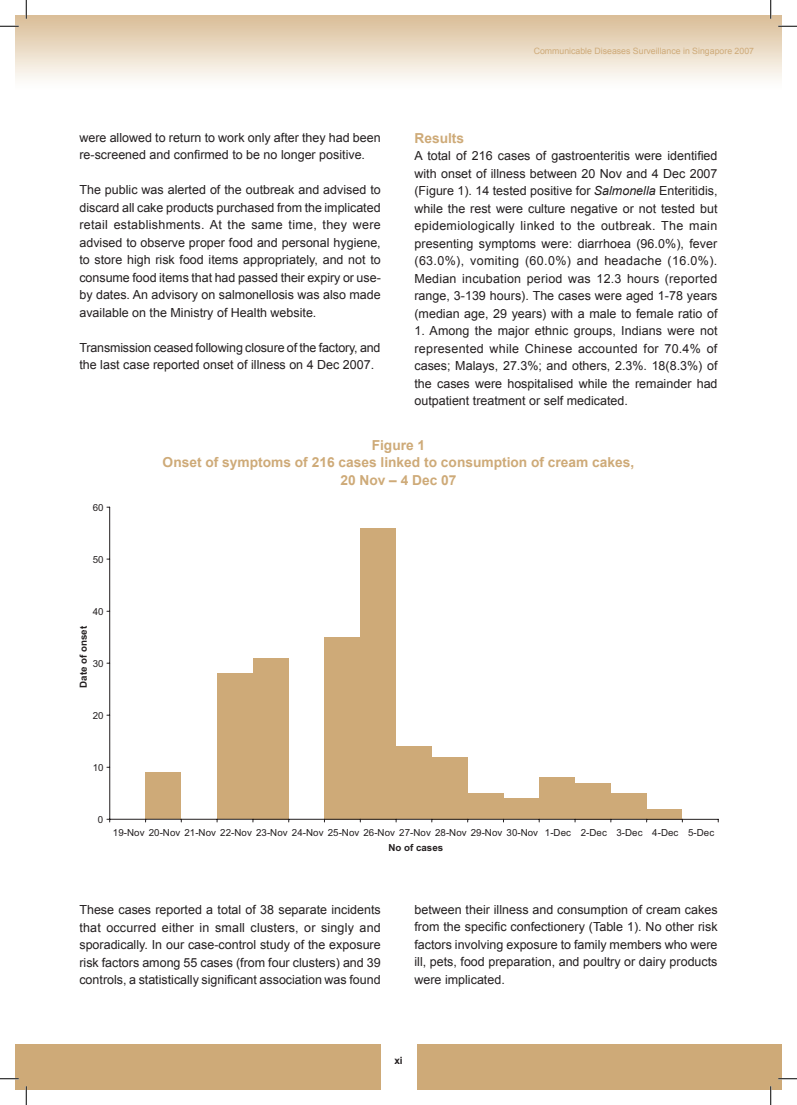
<style>
.page{position:relative;width:797px;height:1105px;background:#fff}
.page>*{position:absolute;margin:0;border:0;box-sizing:border-box;transform-origin:0 0}
.t1{font:700 13.75px/17.5px "Arial";color:#ceaa78;text-align:center}
.t2{font:12.5px/17.5px "Arial";color:#231f20;text-align:justify}
.t3{font:700 10px "Arial";color:#231f20}
.t4{font:9.75px "Arial";letter-spacing:.005em;color:#231f20}
.t5{font:700 9.75px "Arial";letter-spacing:.005em;color:#231f20}
.t6{font:8.75px "Arial";color:#ceaa78}
.s1{font-style:italic}
</style>
<div class="page">
<div style="left:16px;top:1044px;width:10px;height:45px;background:#ceaa78"></div>
<div style="left:26px;top:1044px;width:755px;height:45px;background:#ceaa78"></div>
<div style="left:381px;top:1033px;width:35px;height:56px;background:#fff"></div>
<div style="left:145px;top:772px;width:36px;height:47px;background:#ceaa78"></div>
<div style="left:217px;top:674px;width:36px;height:145px;background:#ceaa78"></div>
<div style="left:253px;top:658px;width:36px;height:161px;background:#ceaa78"></div>
<div style="left:324px;top:637px;width:36px;height:182px;background:#ceaa78"></div>
<div style="left:360px;top:528px;width:36px;height:291px;background:#ceaa78"></div>
<div style="left:396px;top:746px;width:36px;height:73px;background:#ceaa78"></div>
<div style="left:432px;top:757px;width:35px;height:62px;background:#ceaa78"></div>
<div style="left:467px;top:793px;width:36px;height:26px;background:#ceaa78"></div>
<div style="left:503px;top:798px;width:36px;height:21px;background:#ceaa78"></div>
<div style="left:539px;top:778px;width:36px;height:41px;background:#ceaa78"></div>
<div style="left:575px;top:783px;width:36px;height:36px;background:#ceaa78"></div>
<div style="left:611px;top:793px;width:35px;height:26px;background:#ceaa78"></div>
<div style="left:646px;top:809px;width:36px;height:10px;background:#ceaa78"></div>
<hr style="left:109px;top:507px;width:1px;height:312px;background:#231f20">
<hr style="left:110px;top:819px;width:608px;height:1px;background:#231f20">
<svg style="left:0;top:25px;width:19px;height:2px"></svg>
<svg style="left:778px;top:25px;width:19px;height:2px"></svg>
<svg style="left:0;top:1078px;width:19px;height:1px"></svg>
<svg style="left:778px;top:1078px;width:19px;height:1px"></svg>
<svg style="left:25px;top:0;width:2px;height:19px"></svg>
<svg style="left:25px;top:1086px;width:2px;height:19px"></svg>
<svg style="left:770px;top:0;width:1px;height:19px"></svg>
<svg style="left:770px;top:1086px;width:1px;height:19px"></svg>
<p class="t2" style="left:79px;top:129px;width:303px">were allowed to return to work only after they had been re-screened and confirmed to be no longer positive.</p>
<p class="t2" style="left:79px;top:181px;width:303px">The public was alerted of the outbreak and advised to discard all cake products purchased from the implicated retail establishments. At the same time, they were advised to observe proper food and personal hygiene, to store high risk food items appropriately, and not to consume food items that had passed their expiry or use&shy;by dates. An advisory on salmonellosis was also made available on the Ministry of Health website.</p>
<p class="t2" style="left:79px;top:339px;width:303px">Transmission ceased following closure of the factory, and the last case reported onset of illness on 4 Dec 2007.</p>
<p class="t6" style="left:533px;top:46px;width:222px">Communicable Diseases Surveillance in Singapore 2007</p>
<p class="t1" style="left:414px;top:129px;width:51px">Results</p>
<p class="t2" style="left:414px;top:147px;width:304px">A total of 216 cases of gastroenteritis were identified with onset of illness between 20 Nov and 4 Dec 2007 (Figure 1). 14 tested positive for <span class="s1">Salmonella</span> Enteritidis, while the rest were culture negative or not tested but epidemiologically linked to the outbreak. The main presenting symptoms were: diarrhoea (96.0%), fever (63.0%), vomiting (60.0%) and headache (16.0%).<br>Median incubation period was 12.3 hours (reported range, 3-139 hours). The cases were aged 1-78 years (median age, 29 years) with a male to female ratio of</p>
<p class="t2" style="left:414px;top:322px;width:304px">1. Among the major ethnic groups, Indians were not represented while Chinese accounted for 70.4% of cases; Malays, 27.3%; and others, 2.3%. 18(8.3%) of the cases were hospitalised while the remainder had outpatient treatment or self medicated.</p>
<p class="t4" style="left:93px;top:502px;width:12px">60</p>
<p class="t4" style="left:93px;top:554px;width:12px">50</p>
<p class="t4" style="left:93px;top:606px;width:12px">40</p>
<p class="t5" style="left:78px;top:688px;width:63px;rotate:-90deg">Date of onset</p>
<p class="t4" style="left:93px;top:658px;width:12px">30</p>
<p class="t4" style="left:93px;top:710px;width:12px">20</p>
<p class="t4" style="left:93px;top:762px;width:12px">10</p>
<p class="t1" style="left:163px;top:436px;width:473px">Figure 1<br>Onset of symptoms of 216 cases linked to consumption of cream cakes,<br>20 Nov – 4 Dec 07</p>
<p class="t4" style="left:98px;top:814px;width:7px">0</p>
<p class="t4" style="left:113px;top:827px;width:602px">19-Nov 20-Nov 21-Nov 22-Nov 23-Nov 24-Nov 25-Nov 26-Nov 27-Nov 28-Nov 29-Nov 30-Nov 1-Dec 2-Dec 3-Dec 4-Dec 5-Dec</p>
<p class="t5" style="left:388px;top:842px;width:56px">No of cases</p>
<p class="t2" style="left:79px;top:901px;width:303px">These cases reported a total of 38 separate incidents that occurred either in small clusters, or singly and sporadically. In our case-control study of the exposure risk factors among 55 cases (from four clusters) and 39 controls, a statistically significant association was found</p>
<p class="t2" style="left:414px;top:900px;width:304px">between their illness and consumption of cream cakes from the specific confectionery (Table 1). No other risk factors involving exposure to family members who were ill, pets, food preparation, and poultry or dairy products were implicated.</p>
<p class="t3" style="left:394px;top:1055px;width:10px">xi</p>
</div>
